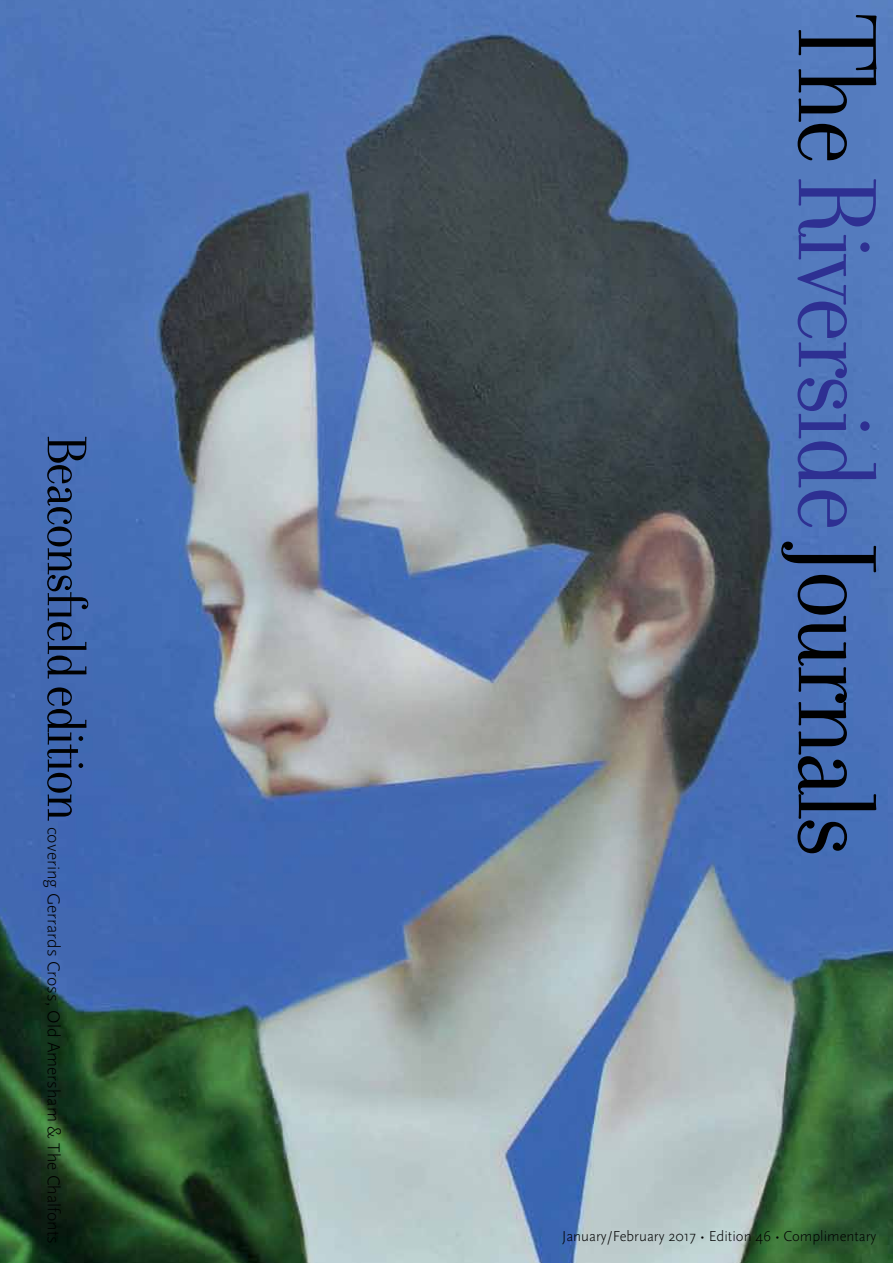
<style>
.page{position:relative;width:893px;height:1263px;background:#fff}
.page>*{position:absolute;margin:0;border:0;box-sizing:border-box;transform-origin:0 0}
.t1{font:120px "Filosofia Grand";letter-spacing:-.03em;color:#000}
.t2{font:60px "Filosofia Grand";letter-spacing:-.03em;color:#000}
.t3{font:300 18px "Scala Sans";color:#000}
.t4{font:300 15px "Scala Sans";color:#000}
.s1{color:#2e3092}
</style>
<div class="page">
<img style="left:0;top:0;width:893px;height:1263px">
<h2 class="t2" style="left:99px;top:435px;width:387px;rotate:90deg">Beaconsfield edition</h2>
<p class="t3" style="left:63px;top:827px;width:419px;rotate:90deg">covering Gerrards Cross, Old Amersham &amp; The Chalfonts</p>
<h1 class="t1" style="left:901px;top:14px;width:844px;rotate:90deg">The <span class="s1">Riverside</span> Journals</h1>
<p class="t4" style="left:562px;top:1228px;width:316px">January/February 2017 • Edition 46 • Complimentary</p>
</div>
